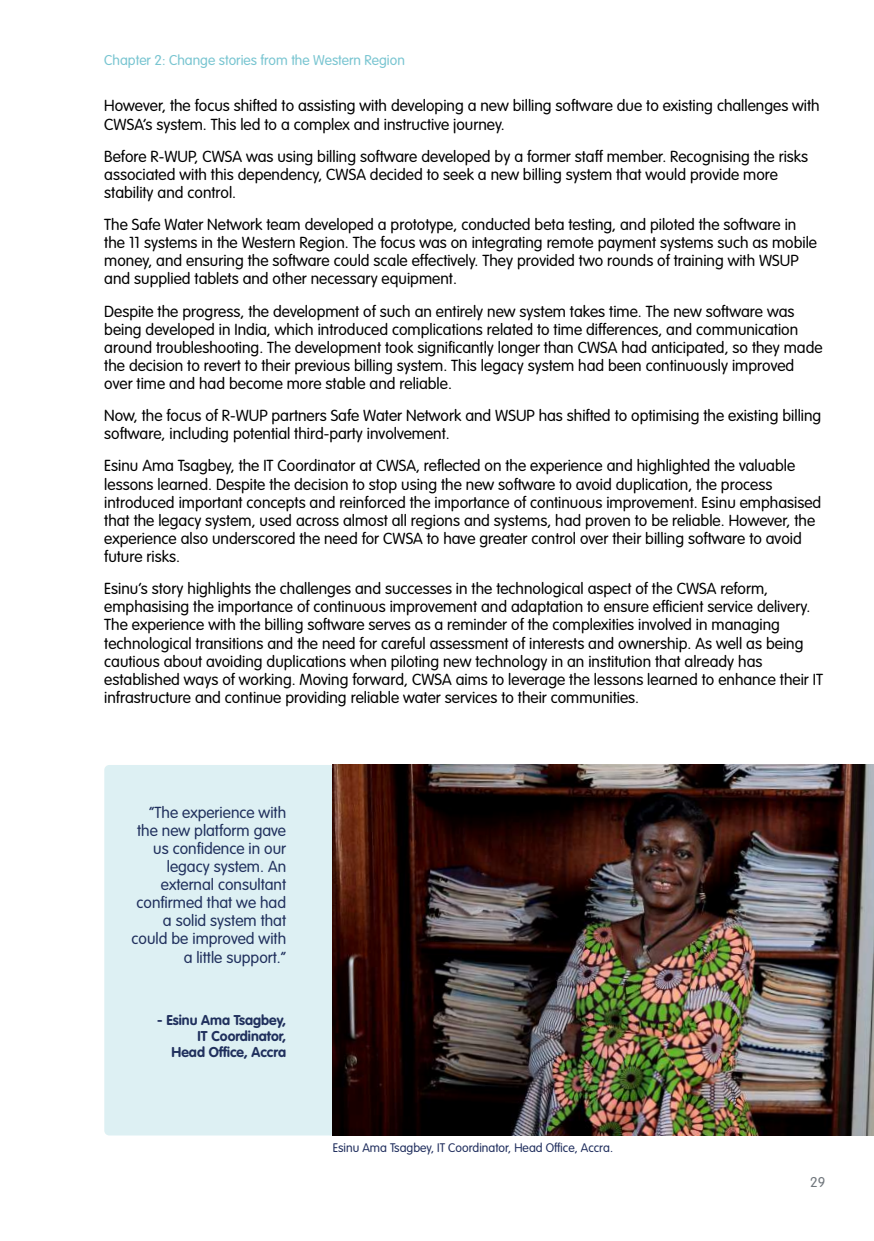
<style>
.page{position:relative;width:874px;height:1241px;background:#fff}
.page>*{position:absolute;margin:0;border:0;box-sizing:border-box;transform-origin:0 0}
.t1{font:300 15.75px/18px "VAG Rounded Std";color:#000}
.t2{font:300 15.75px/18.2px "VAG Rounded Std";color:#20305d;text-align:right}
.t3{font:700 14px/16.1px "VAG Rounded Std";color:#20305d;text-align:right}
.t4{font:300 14px "VAG Rounded Std";color:#79c5d1}
.t5{font:300 14px "VAG Rounded Std";color:#71777d}
.t6{font:300 12.25px "VAG Rounded Std";color:#212f5e}
</style>
<div class="page">
<div style="left:104px;top:764px;width:318px;height:371px;background:#ddf0f3;border-radius:5px"></div>
<img style="left:332px;top:764px;width:541px;height:371px">
<p class="t4" style="left:104px;top:52px;width:302px">Chapter 2: Change stories from the Western Region</p>
<p class="t1" style="left:104px;top:97px;width:716px">However, the focus shifted to assisting with developing a new billing software due to existing challenges with<br>CWSA’s system. This led to a complex and instructive journey.</p>
<p class="t1" style="left:104px;top:148px;width:705px">Before R-WUP, CWSA was using billing software developed by a former staff member. Recognising the risks associated with this dependency, CWSA decided to seek a new billing system that would provide more stability and control.</p>
<p class="t1" style="left:104px;top:216px;width:714px">The Safe Water Network team developed a prototype, conducted beta testing, and piloted the software in the 11 systems in the Western Region. The focus was on integrating remote payment systems such as mobile money, and ensuring the software could scale effectively. They provided two rounds of training with WSUP and supplied tablets and other necessary equipment.</p>
<p class="t1" style="left:104px;top:302px;width:719px">Despite the progress, the development of such an entirely new system takes time. The new software was being developed in India, which introduced complications related to time differences, and communication around troubleshooting. The development took significantly longer than CWSA had anticipated, so they made the decision to revert to their previous billing system. This legacy system had been continuously improved over time and had become more stable and reliable.</p>
<p class="t1" style="left:104px;top:407px;width:718px">Now, the focus of R-WUP partners Safe Water Network and WSUP has shifted to optimising the existing billing software, including potential third-party involvement.</p>
<p class="t1" style="left:104px;top:457px;width:718px">Esinu Ama Tsagbey, the IT Coordinator at CWSA, reflected on the experience and highlighted the valuable lessons learned. Despite the decision to stop using the new software to avoid duplication, the process introduced important concepts and reinforced the importance of continuous improvement. Esinu emphasised that the legacy system, used across almost all regions and systems, had proven to be reliable. However, the experience also underscored the need for CWSA to have greater control over their billing software to avoid future risks.</p>
<p class="t1" style="left:104px;top:580px;width:719px">Esinu’s story highlights the challenges and successes in the technological aspect of the CWSA reform, emphasising the importance of continuous improvement and adaptation to ensure efficient service delivery.<br>The experience with the billing software serves as a reminder of the complexities involved in managing technological transitions and the need for careful assessment of interests and ownership. As well as being cautious about avoiding duplications when piloting new technology in an institution that already has established ways of working. Moving forward, CWSA aims to leverage the lessons learned to enhance their IT infrastructure and continue providing reliable water services to their communities.</p>
<p class="t2" style="left:132px;top:803px;width:156px">“The experience with the new platform gave us confidence in our legacy system. An external consultant confirmed that we had a solid system that could be improved with a little support.”</p>
<p class="t3" style="left:157px;top:1011px;width:130px">- Esinu Ama Tsagbey,<br>IT Coordinator,<br>Head Office, Accra</p>
<p class="t6" style="left:332px;top:1140px;width:282px">Esinu Ama Tsagbey, IT Coordinator, Head Office, Accra.</p>
<p class="t5" style="left:809px;top:1173px;width:17px">29</p>
</div>
